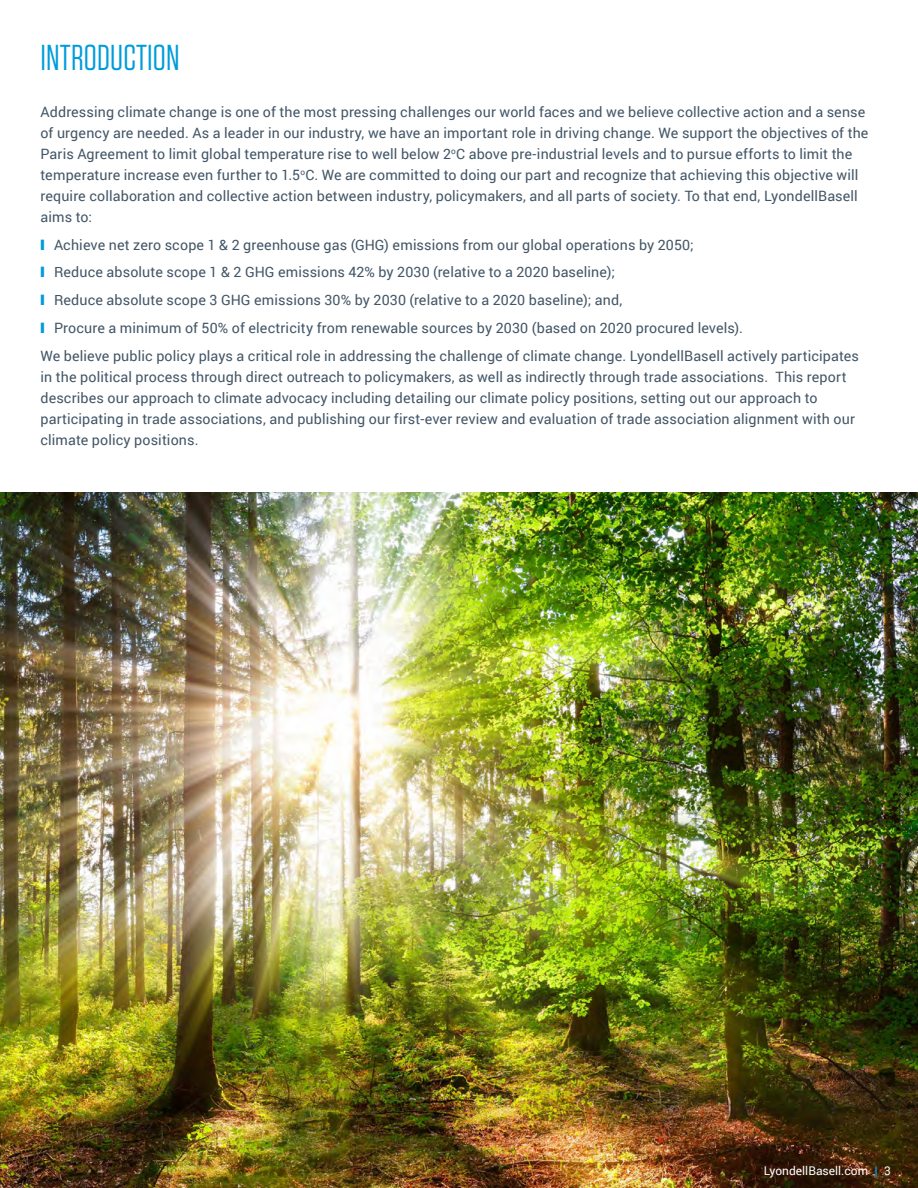
<style>
.page{position:relative;width:918px;height:1188px;background:#fff}
.page>*{position:absolute;margin:0;border:0;box-sizing:border-box;transform-origin:0 0}
.t1{font:36px "Tungsten";letter-spacing:.005em;color:#009cda}
.t2{font:14.25px/21px "Roboto";letter-spacing:.01em;color:#435667}
.t3{font:12px "Roboto";color:#fff}
.s1{color:#009cda}
.s2{font-size:13.5px;color:#009cde}
</style>
<div class="page">
<img style="left:0;top:492px;width:918px;height:696px">
<h1 class="t1" style="left:40px;top:39px;width:141px">INTRODUCTION</h1>
<p class="t2" style="left:40px;top:101px;width:830px">Addressing climate change is one of the most pressing challenges our world faces and we believe collective action and a sense of urgency are needed. As a leader in our industry, we have an important role in driving change. We support the objectives of the Paris Agreement to limit global temperature rise to well below 2<sup>o</sup>C above pre-industrial levels and to pursue efforts to limit the temperature increase even further to 1.5<sup>o</sup>C. We are committed to doing our part and recognize that achieving this objective will require collaboration and collective action between industry, policymakers, and all parts of society. To that end, LyondellBasell aims to:</p>
<p class="t2" style="left:40px;top:230px;width:820px;line-height:27.8px"><span class="s1">❙</span> Achieve net zero scope 1 &amp; 2 greenhouse gas (GHG) emissions from our global operations by 2050;<br><span class="s1">❙</span> Reduce absolute scope 1 &amp; 2 GHG emissions 42% by 2030 (relative to a 2020 baseline);<br><span class="s1">❙</span> Reduce absolute scope 3 GHG emissions 30% by 2030 (relative to a 2020 baseline); and,<br><span class="s1">❙</span> Procure a minimum of 50% of electricity from renewable sources by 2030 (based on 2020 procured levels).<br>We believe public policy plays a critical role in addressing the challenge of climate change. LyondellBasell actively participates</p>
<p class="t2" style="left:41px;top:366px;width:816px">in the political process through direct outreach to policymakers, as well as indirectly through trade associations. This report describes our approach to climate advocacy including detailing our climate policy positions, setting out our approach to participating in trade associations, and publishing our first-ever review and evaluation of trade association alignment with our climate policy positions.</p>
<p class="t3" style="left:764px;top:1162px;width:129px">LyondellBasell.com <span class="s2">l</span> 3</p>
</div>
